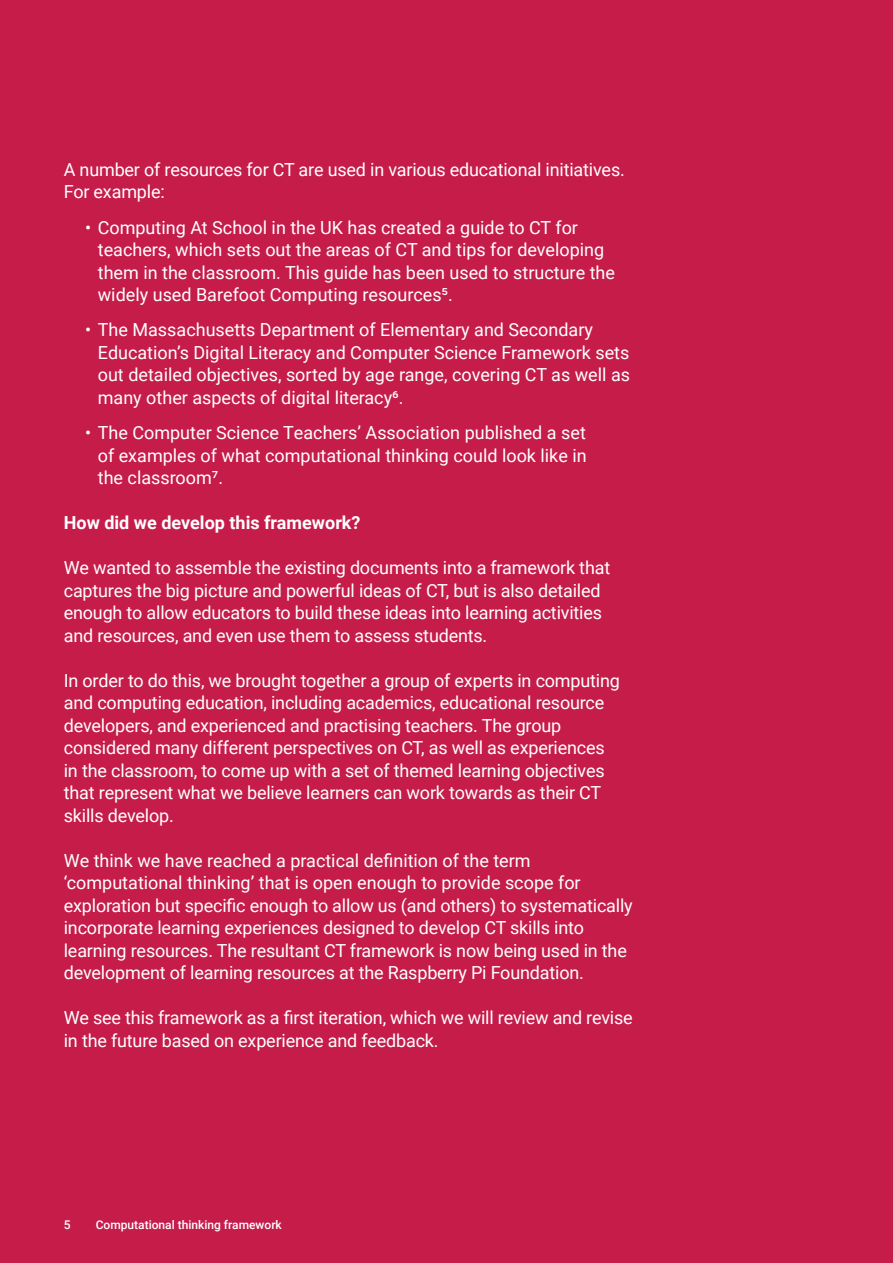
<style>
.page{position:relative;width:893px;height:1263px;background:#c51c4a}
.page>*{position:absolute;margin:0;border:0;box-sizing:border-box;transform-origin:0 0}
.t1{font:18px/22.5px "Roboto";letter-spacing:-.01em;color:#fff}
.t2{font:700 18px "Roboto";color:#fff}
.t3{font:500 12px "Roboto";color:#fff}
</style>
<div class="page">
<p class="t1" style="left:64px;top:158px;width:563px">A number of resources for CT are used in various educational initiatives.<br>For example:</p>
<p class="t1" style="left:98px;top:215px;width:519px;text-indent:-13px">• Computing At School in the UK has created a guide to CT for teachers, which sets out the areas of CT and tips for developing them in the classroom. This guide has been used to structure the widely used Barefoot Computing resources5.</p>
<p class="t1" style="left:98px;top:318px;width:534px;text-indent:-13px">• The Massachusetts Department of Elementary and Secondary Education’s Digital Literacy and Computer Science Framework sets out detailed objectives, sorted by age range, covering CT as well as many other aspects of digital literacy6.</p>
<p class="t1" style="left:98px;top:421px;width:490px;text-align:justify;text-indent:-13px">• The Computer Science Teachers’ Association published a set of examples of what computational thinking could look like in the classroom7.</p>
<p class="t2" style="left:64px;top:510px;width:298px">How did we develop this framework?</p>
<p class="t1" style="left:64px;top:556px;width:548px">We wanted to assemble the existing documents into a framework that captures the big picture and powerful ideas of CT, but is also detailed enough to allow educators to build these ideas into learning activities and resources, and even use them to assess students.</p>
<p class="t1" style="left:64px;top:668px;width:558px">In order to do this, we brought together a group of experts in computing and computing education, including academics, educational resource developers, and experienced and practising teachers. The group considered many different perspectives on CT, as well as experiences in the classroom, to come up with a set of themed learning objectives that represent what we believe learners can work towards as their CT skills develop.</p>
<p class="t1" style="left:64px;top:848px;width:570px">We think we have reached a practical definition of the term ‘computational thinking’ that is open enough to provide scope for exploration but specific enough to allow us (and others) to systematically incorporate learning experiences designed to develop CT skills into learning resources. The resultant CT framework is now being used in the development of learning resources at the Raspberry Pi Foundation.</p>
<p class="t1" style="left:64px;top:1006px;width:570px">We see this framework as a first iteration, which we will review and revise in the future based on experience and feedback.</p>
<p class="t3" style="left:64px;top:1217px;width:8px">5</p>
<p class="t3" style="left:96px;top:1217px;width:188px">Computational thinking framework</p>
</div>
